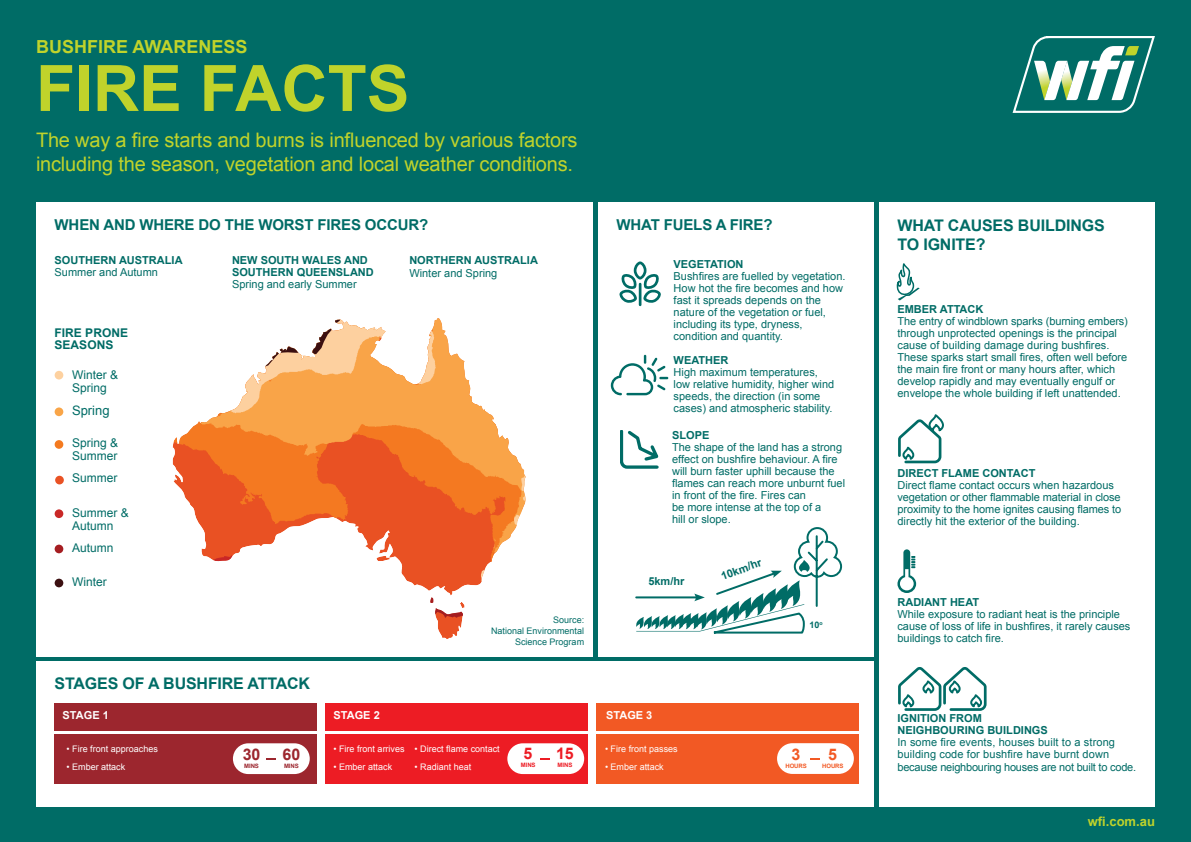
<style>
.page{position:relative;width:1191px;height:842px;background:#006c66}
.page>*{position:absolute;margin:0;border:0;box-sizing:border-box;transform-origin:0 0}
.t1{font:700 64px "Arial";color:#c0d32b}
.t2{font:20px/24px "Arial";letter-spacing:-.01em;color:#c0d32b}
.t3{font:700 18px "Arial";color:#c0d32b}
.t4{font:700 16px/19.2px "Arial";letter-spacing:-.01em;color:#006c66}
.t5{font:700 16px "Arial";color:#9c262e}
.t6{font:700 16px "Arial";color:#ed1c24}
.t7{font:700 16px "Arial";color:#f25924}
.t8{font:700 15px "Arial";letter-spacing:-.01em;color:#006c66}
.t9{font:700 13px "Arial";color:#c0d32b}
.t10{font:13px "Arial";color:#006c66}
.t11{font:12px/13px "Arial";color:#006c66}
.t12{font:700 12px/12px "Arial";color:#006c66}
.t13{font:11px/12px "Arial";color:#006c66}
.t14{font:700 11px/12px "Arial";color:#006c66}
.t15{font:11px "Arial";letter-spacing:-.02em;color:#006c66}
.t16{font:700 11px "Arial";color:#fff}
.t17{font:9px "Arial";color:#fff}
.t18{font:9px/11px "Arial";color:#006c66;text-align:right}
.t19{font:700 9px "Arial";color:#006c66}
.t20{font:700 6px "Arial";letter-spacing:-.01em;color:#f25924}
.t21{font:700 6px "Arial";letter-spacing:-.01em;color:#9c262e}
.t22{font:700 6px "Arial";letter-spacing:-.01em;color:#ed1c24}
</style>
<div class="page">
<div style="left:36px;top:661px;width:838px;height:146px;background:#fff"></div>
<div style="left:55px;top:734px;width:262px;height:50px;background:#9c262e"></div>
<div style="left:233px;top:743px;width:77px;height:31px;background:#fff;border-radius:15px"></div>
<div style="left:325px;top:734px;width:262px;height:50px;background:#ed1c24"></div>
<div style="left:596px;top:734px;width:262px;height:50px;background:#f25924"></div>
<div style="left:507px;top:743px;width:77px;height:31px;background:#fff;border-radius:15px"></div>
<svg style="left:36px;top:202px;width:557px;height:454px;background:#fbe0d0"></svg>
<svg style="left:256px;top:320px;width:178px;height:65px;background:#f9d8b6"></svg>
<div style="left:598px;top:202px;width:276px;height:454px;background:#fff"></div>
<div style="left:879px;top:202px;width:276px;height:605px;background:#fff"></div>
<div style="left:55px;top:371px;width:8px;height:8px;background:#fdd1a0;border-radius:50%"></div>
<div style="left:55px;top:407px;width:8px;height:9px;background:#f9a548;border-radius:50%"></div>
<div style="left:55px;top:440px;width:8px;height:9px;background:#f47a20;border-radius:50%"></div>
<div style="left:55px;top:476px;width:9px;height:8px;background:#e95224;border-radius:50%"></div>
<div style="left:55px;top:509px;width:8px;height:9px;background:#c92827;border-radius:50%"></div>
<div style="left:55px;top:545px;width:8px;height:8px;background:#a51d21;border-radius:50%"></div>
<div style="left:55px;top:579px;width:8px;height:8px;background:#3c1011;border-radius:50%"></div>
<svg style="left:636px;top:527px;width:207px;height:107px"></svg>
<div style="left:55px;top:704px;width:262px;height:27px;background:#9c262e"></div>
<div style="left:325px;top:704px;width:262px;height:27px;background:#ed1c24"></div>
<div style="left:596px;top:704px;width:262px;height:27px;background:#f25924"></div>
<div style="left:777px;top:743px;width:77px;height:31px;background:#fff;border-radius:15px"></div>
<svg style="left:897px;top:549px;width:19px;height:44px"></svg>
<svg style="left:896px;top:263px;width:23px;height:37px"></svg>
<svg style="left:267px;top:758px;width:9px;height:2px"></svg>
<svg style="left:540px;top:758px;width:10px;height:2px"></svg>
<svg style="left:1012px;top:36px;width:143px;height:77px"></svg>
<svg style="left:619px;top:261px;width:42px;height:46px"></svg>
<svg style="left:620px;top:431px;width:38px;height:38px"></svg>
<svg style="left:611px;top:355px;width:57px;height:40px"></svg>
<svg style="left:898px;top:667px;width:89px;height:44px"></svg>
<svg style="left:898px;top:414px;width:46px;height:50px"></svg>
<h3 class="t3" style="left:36px;top:34px;width:213px">BUSHFIRE AWARENESS</h3>
<h1 class="t1" style="left:36px;top:46px;width:375px">FIRE FACTS</h1>
<h2 class="t2" style="left:36px;top:128px;width:543px">The way a fire starts and burns is influenced by various factors including the season, vegetation and local weather conditions.</h2>
<h3 class="t8" style="left:55px;top:215px;width:375px">WHEN AND WHERE DO THE WORST FIRES OCCUR?</h3>
<p class="t14" style="left:55px;top:255px;width:129px">SOUTHERN AUSTRALIA</p>
<p class="t13" style="left:55px;top:266px;width:105px">Summer and Autumn</p>
<p class="t12" style="left:55px;top:327px;width:75px">FIRE PRONE<br>SEASONS</p>
<p class="t11" style="left:72px;top:368px;width:48px">Winter &amp;<br>Spring</p>
<p class="t10" style="left:72px;top:402px;width:39px">Spring</p>
<p class="t11" style="left:72px;top:436px;width:48px">Spring &amp;<br>Summer</p>
<p class="t11" style="left:72px;top:472px;width:47px">Summer</p>
<p class="t11" style="left:72px;top:506px;width:58px">Summer &amp;<br>Autumn</p>
<p class="t11" style="left:72px;top:541px;width:43px">Autumn</p>
<p class="t11" style="left:72px;top:576px;width:36px">Winter</p>
<p class="t14" style="left:232px;top:255px;width:143px">NEW SOUTH WALES AND<br>SOUTHERN QUEENSLAND</p>
<p class="t13" style="left:232px;top:278px;width:126px">Spring and early Summer</p>
<h3 class="t4" style="left:55px;top:674px;width:257px">STAGES OF A BUSHFIRE ATTACK</h3>
<p class="t14" style="left:409px;top:255px;width:130px">NORTHERN AUSTRALIA</p>
<p class="t13" style="left:409px;top:268px;width:90px">Winter and Spring</p>
<p class="t18" style="left:491px;top:615px;width:95px">Source:<br>National Environmental<br>Science Program</p>
<h3 class="t8" style="left:616px;top:215px;width:158px">WHAT FUELS A FIRE?</h3>
<h3 class="t4" style="left:897px;top:216px;width:209px">WHAT CAUSES BUILDINGS<br>TO IGNITE?</h3>
<p class="t14" style="left:673px;top:258px;width:71px">VEGETATION</p>
<p class="t13" style="left:673px;top:270px;width:173px">Bushfires are fuelled by vegetation.<br>How hot the fire becomes and how fast it spreads depends on the nature of the vegetation or fuel, including its type, dryness, condition and quantity.</p>
<p class="t14" style="left:673px;top:354px;width:56px">WEATHER</p>
<p class="t13" style="left:673px;top:366px;width:162px">High maximum temperatures, low relative humidity, higher wind speeds, the direction (in some cases) and atmospheric stability.</p>
<p class="t14" style="left:672px;top:429px;width:39px">SLOPE</p>
<p class="t13" style="left:672px;top:441px;width:175px">The shape of the land has a strong effect on bushfire behaviour. A fire will burn faster uphill because the flames can reach more unburnt fuel in front of the fire. Fires can<br>be more intense at the top of a<br>hill or slope.</p>
<p class="t14" style="left:648px;top:575px;width:38px">5km/hr</p>
<p class="t14" style="left:719px;top:571px;width:44px;rotate:-20deg">10km/hr</p>
<p class="t19" style="left:809px;top:619px;width:15px">10<sup>o</sup></p>
<p class="t14" style="left:897px;top:303px;width:87px">EMBER ATTACK</p>
<p class="t13" style="left:897px;top:315px;width:232px">The entry of windblown sparks (burning embers) through unprotected openings is the principal cause of building damage during bushfires.<br>These sparks start small fires, often well before the main fire front or many hours after, which develop rapidly and may eventually engulf or envelope the whole building if left unattended.</p>
<p class="t14" style="left:897px;top:468px;width:139px">DIRECT FLAME CONTACT</p>
<p class="t13" style="left:897px;top:479px;width:225px">Direct flame contact occurs when hazardous vegetation or other flammable material in close proximity to the home ignites causing flames to directly hit the exterior of the building.</p>
<p class="t14" style="left:897px;top:596px;width:83px">RADIANT HEAT</p>
<p class="t13" style="left:897px;top:608px;width:234px">While exposure to radiant heat is the principle cause of loss of life in bushfires, it rarely causes buildings to catch fire.</p>
<p class="t16" style="left:63px;top:708px;width:48px">STAGE 1</p>
<p class="t16" style="left:333px;top:708px;width:48px">STAGE 2</p>
<p class="t16" style="left:606px;top:708px;width:48px">STAGE 3</p>
<h3 class="t5" style="left:243px;top:744px;width:19px">30</h3>
<h3 class="t5" style="left:283px;top:744px;width:19px">60</h3>
<h3 class="t6" style="left:523px;top:743px;width:10px">5</h3>
<h3 class="t6" style="left:556px;top:743px;width:19px">15</h3>
<h3 class="t7" style="left:791px;top:744px;width:10px">3</h3>
<h3 class="t7" style="left:828px;top:744px;width:10px">5</h3>
<p class="t21" style="left:244px;top:762px;width:16px">MINS</p>
<p class="t21" style="left:284px;top:762px;width:16px">MINS</p>
<p class="t22" style="left:521px;top:761px;width:16px">MINS</p>
<p class="t22" style="left:557px;top:761px;width:16px">MINS</p>
<p class="t20" style="left:785px;top:762px;width:23px">HOURS</p>
<p class="t20" style="left:822px;top:762px;width:23px">HOURS</p>
<p class="t17" style="left:67px;top:743px;width:93px">• Fire front approaches</p>
<p class="t17" style="left:67px;top:760px;width:60px">• Ember attack</p>
<p class="t17" style="left:333px;top:743px;width:73px">• Fire front arrives</p>
<p class="t17" style="left:333px;top:760px;width:60px">• Ember attack</p>
<p class="t17" style="left:414px;top:743px;width:87px">• Direct flame contact</p>
<p class="t17" style="left:414px;top:760px;width:58px">• Radiant heat</p>
<p class="t17" style="left:605px;top:743px;width:74px">• Fire front passes</p>
<p class="t17" style="left:605px;top:760px;width:60px">• Ember attack</p>
<p class="t14" style="left:897px;top:712px;width:152px">IGNITION FROM<br>NEIGHBOURING BUILDINGS</p>
<p class="t13" style="left:897px;top:736px;width:219px">In some fire events, houses built to a strong building code for bushfire have burnt down</p>
<p class="t15" style="left:897px;top:760px;width:240px">because neighbouring houses are not built to code.</p>
<p class="t9" style="left:1087px;top:813px;width:69px">wfi.com.au</p>
</div>
